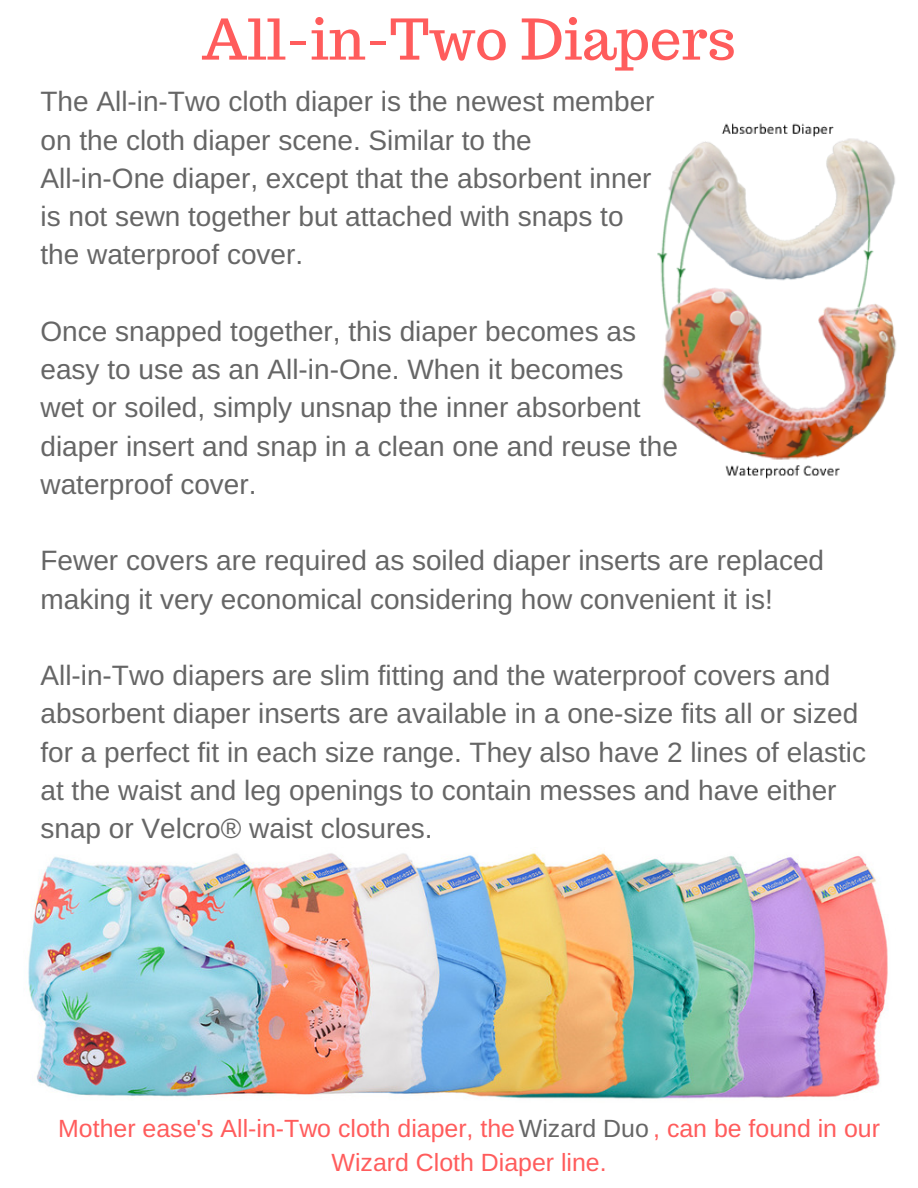
<style>
.page{position:relative;width:918px;height:1188px;background:#fff}
.page>*{position:absolute;margin:0;border:0;box-sizing:border-box;transform-origin:0 0}
.t1{font:55.95px "Trocchi";color:#ff5c5c}
.t2{font:28.05px/38.2px "Arimo";color:#666}
.t3{font:24.9px/33.8px "Arimo";color:#ff5c5c;text-align:center}
.s1{color:#666}
</style>
<div class="page">
<img style="left:28px;top:853px;width:860px;height:246px">
<img style="left:657px;top:123px;width:239px;height:356px">
<h1 class="t1" style="left:202px;top:3px;width:536px">All-in-Two Diapers</h1>
<p class="t2" style="left:40px;top:83px;width:616px">The All-in-Two cloth diaper is the newest member on the cloth diaper scene. Similar to the All-in-One diaper, except that the absorbent inner is not sewn together but attached with snaps to the waterproof cover.</p>
<p class="t2" style="left:40px;top:312px;width:639px">Once snapped together, this diaper becomes as easy to use as an All-in-One. When it becomes<br>wet or soiled, simply unsnap the inner absorbent diaper insert and snap in a clean one and reuse the waterproof cover.</p>
<p class="t2" style="left:40px;top:542px;width:785px">Fewer covers are required as soiled diaper inserts are replaced making it very economical considering how convenient it is!</p>
<p class="t2" style="left:40px;top:656px;width:827px">All-in-Two diapers are slim fitting and the waterproof covers and absorbent diaper inserts are available in a one-size fits all or sized for a perfect fit in each size range. They also have 2 lines of elastic at the waist and leg openings to contain messes and have either snap or Velcro® waist closures.</p>
<p class="t3" style="left:58px;top:1112px;width:823px">Mother ease's All-in-Two cloth diaper, the <span class="s1">Wizard Duo</span> , can be found in our<br>Wizard Cloth Diaper line.</p>
</div>
